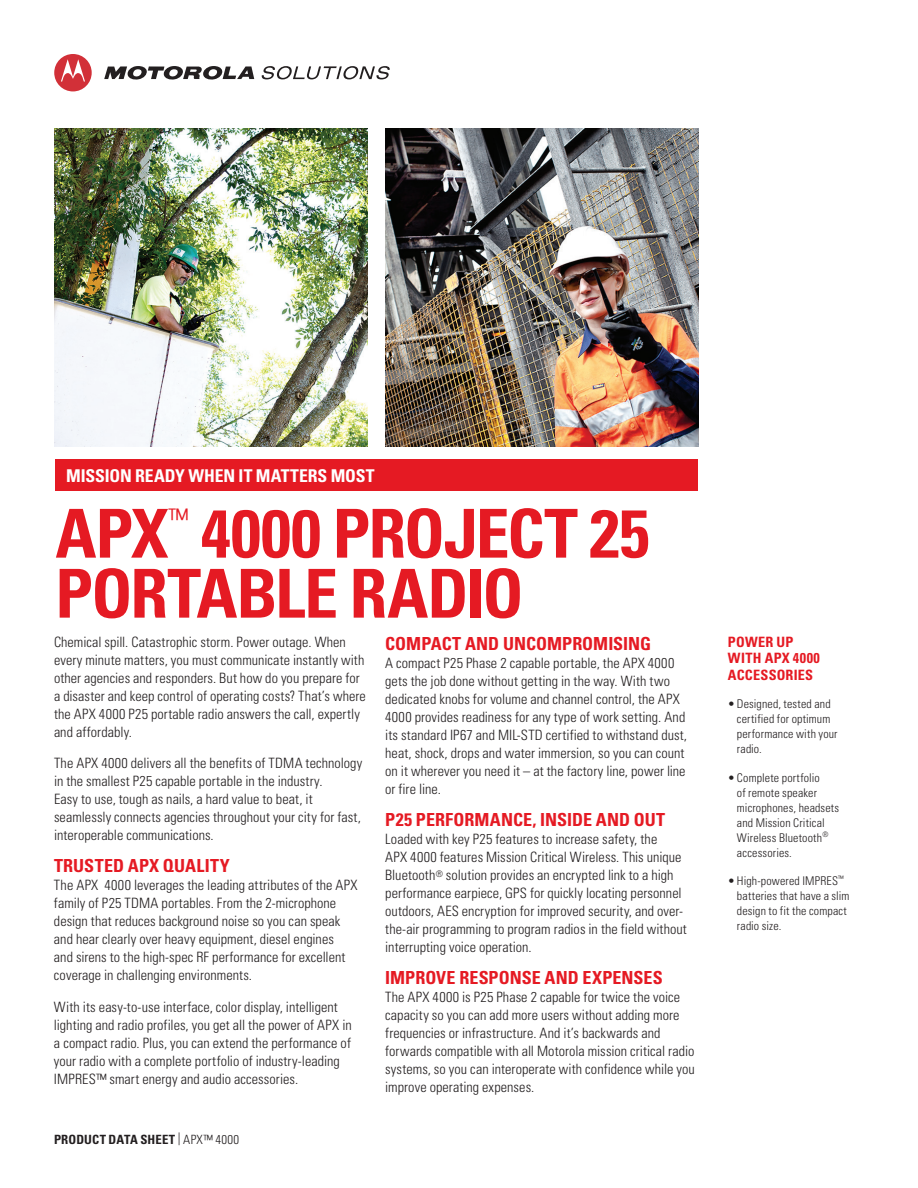
<style>
.page{position:relative;width:918px;height:1188px;background:#fff}
.page>*{position:absolute;margin:0;border:0;box-sizing:border-box;transform-origin:0 0}
.t1{font:700 condensed 67.5px/60px "Univers";letter-spacing:-.015em;color:#e51a23}
.t2{font:300 condensed 27px "Univers";color:#e51a23}
.t3{font:700 condensed 18px "Univers";color:#e51a23}
.t4{font:700 condensed 17.7px "Univers";letter-spacing:-.005em;color:#fff}
.t5{font:300 condensed 14.25px/18px "Univers";letter-spacing:.005em;color:#231f20}
.t6{font:700 condensed 14.25px/16.5px "Univers";letter-spacing:.02em;color:#e51a23}
.t7{font:700 condensed 12.75px "Univers";letter-spacing:.01em;color:#231f20}
.t8{font:300 condensed 12px/15px "Univers";letter-spacing:.01em;color:#231f20}
.s1{font-weight:300}
</style>
<div class="page">
<div style="left:55px;top:460px;width:643px;height:31px;background:#e51a23"></div>
<img style="left:54px;top:129px;width:313px;height:318px">
<img style="left:385px;top:129px;width:313px;height:318px">
<svg style="left:104px;top:66px;width:150px;height:14px"></svg>
<svg style="left:54px;top:54px;width:38px;height:37px"></svg>
<svg style="left:262px;top:66px;width:128px;height:13px"></svg>
<p class="t4" style="left:66px;top:465px;width:310px">MISSION READY WHEN IT MATTERS MOST</p>
<h1 class="t1" style="left:55px;top:503px;width:595px;text-indent:145px">4000 PROJECT 25<br>PORTABLE RADIO</h1>
<h1 class="t1" style="left:55px;top:503px;width:115px">APX</h1>
<h2 class="t2" style="left:168px;top:503px;width:21px">™</h2>
<p class="t5" style="left:54px;top:633px;width:313px">Chemical spill. Catastrophic storm. Power outage. When every minute matters, you must communicate instantly with other agencies and responders. But how do you prepare for a disaster and keep control of operating costs? That’s where the APX 4000 P25 portable radio answers the call, expertly and affordably.</p>
<p class="t5" style="left:54px;top:754px;width:310px">The APX 4000 delivers all the benefits of TDMA technology in the smallest P25 capable portable in the industry.<br>Easy to use, tough as nails, a hard value to beat, it seamlessly connects agencies throughout your city for fast, interoperable communications.</p>
<p class="t3" style="left:54px;top:855px;width:177px">TRUSTED APX QUALITY</p>
<p class="t5" style="left:54px;top:876px;width:305px">The APX 4000 leverages the leading attributes of the APX family of P25 TDMA portables. From the 2-microphone design that reduces background noise so you can speak and hear clearly over heavy equipment, diesel engines<br>and sirens to the high-spec RF performance for excellent coverage in challenging environments.</p>
<p class="t5" style="left:54px;top:998px;width:299px">With its easy-to-use interface, color display, intelligent lighting and radio profiles, you get all the power of APX in a compact radio. Plus, you can extend the performance of your radio with a complete portfolio of industry-leading IMPRES™ smart energy and audio accessories.</p>
<p class="t7" style="left:54px;top:1132px;width:187px">PRODUCT DATA SHEET <span class="s1">| APX™ 4000</span></p>
<p class="t3" style="left:385px;top:632px;width:267px">COMPACT AND UNCOMPROMISING</p>
<p class="t5" style="left:385px;top:654px;width:303px">A compact P25 Phase 2 capable portable, the APX 4000 gets the job done without getting in the way. With two dedicated knobs for volume and channel control, the APX 4000 provides readiness for any type of work setting. And its standard IP67 and MIL-STD certified to withstand dust, heat, shock, drops and water immersion, so you can count on it wherever you need it – at the factory line, power line or fire line.</p>
<p class="t3" style="left:385px;top:809px;width:281px">P25 PERFORMANCE, INSIDE AND OUT</p>
<p class="t5" style="left:385px;top:830px;width:303px">Loaded with key P25 features to increase safety, the<br>APX 4000 features Mission Critical Wireless. This unique Bluetooth<sup>®</sup> solution provides an encrypted link to a high performance earpiece, GPS for quickly locating personnel outdoors, AES encryption for improved security, and over&shy;the-air programming to program radios in the field without interrupting voice operation.</p>
<p class="t3" style="left:385px;top:966px;width:279px">IMPROVE RESPONSE AND EXPENSES</p>
<p class="t5" style="left:385px;top:988px;width:311px">The APX 4000 is P25 Phase 2 capable for twice the voice capacity so you can add more users without adding more frequencies or infrastructure. And it’s backwards and forwards compatible with all Motorola mission critical radio systems, so you can interoperate with confidence while you improve operating expenses.</p>
<p class="t6" style="left:728px;top:633px;width:93px">POWER UP<br>WITH APX 4000<br>ACCESSORIES</p>
<p class="t8" style="left:737px;top:697px;width:102px;text-indent:-9px">•Designed, tested and certified for optimum performance with your radio.</p>
<p class="t8" style="left:737px;top:770px;width:104px;text-indent:-9px">•Complete portfolio<br>of remote speaker microphones, headsets and Mission Critical<br>Wireless Bluetooth<sup>® </sup>accessories.</p>
<p class="t8" style="left:737px;top:874px;width:114px;text-indent:-9px">•High-powered IMPRES<sup>™ </sup>batteries that have a slim design to fit the compact radio size.</p>
</div>
